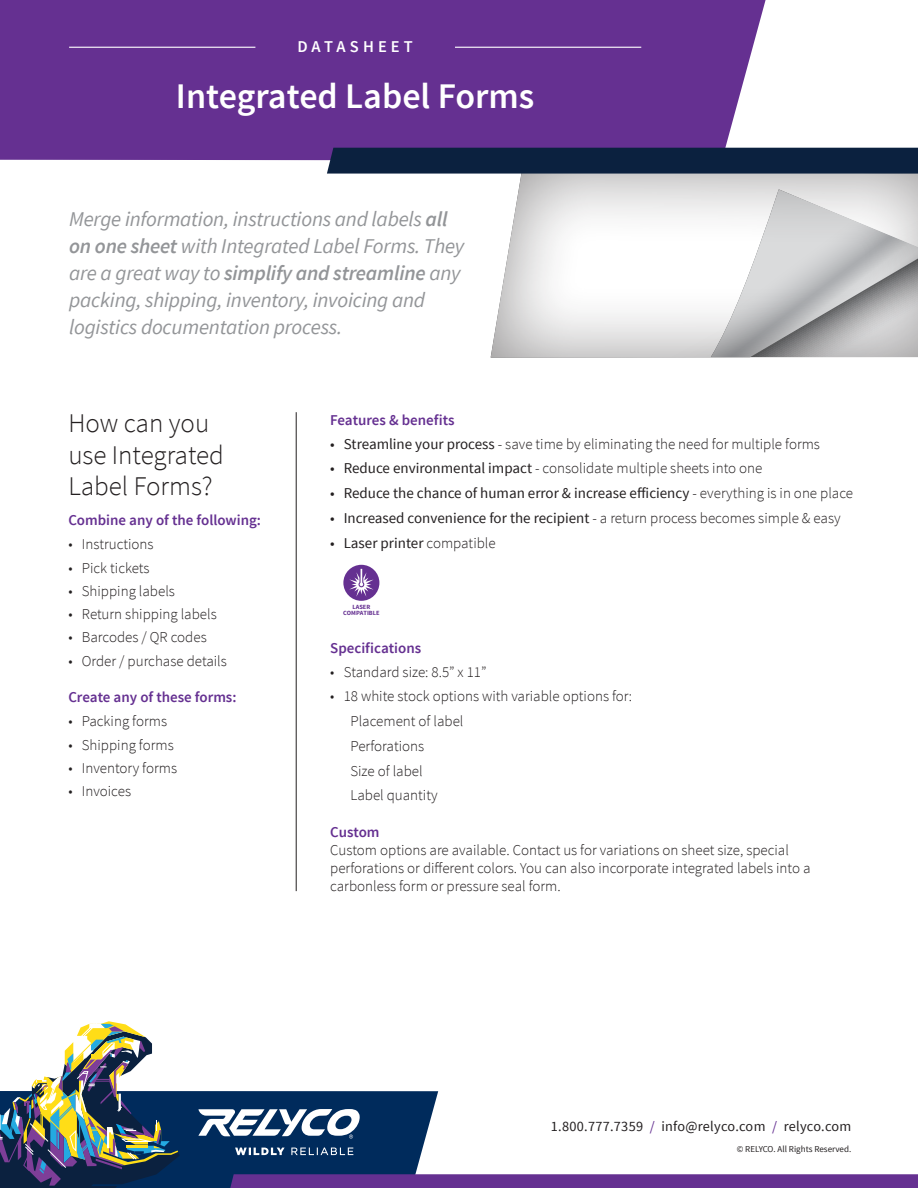
<style>
.page{position:relative;width:918px;height:1188px;background:#fff}
.page>*{position:absolute;margin:0;border:0;box-sizing:border-box;transform-origin:0 0}
.question{font:600 36px "Source Sans Pro";color:#fff}
.question-2{font:300 27px/31.5px "Source Sans Pro";color:#231f20}
.question-3{font:italic 21px/27px "Source Sans Pro";letter-spacing:-.01em;color:#939598}
.question-4{font:600 16.5px "Source Sans Pro";letter-spacing:.25em;color:#fff}
.question-5{font:300 15px/18px "Source Sans Pro";color:#231f20}
.t1{font:15px "Source Sans Pro";color:#231f20}
.question-6{font:600 15px "Source Sans Pro";color:#653091}
.question-7{font:14.25px "Source Sans Pro";letter-spacing:.02em;color:#231f20}
.question-8{font:9px "Source Sans Pro";color:#231f20}
.t2{font:700 6.3px/6.3px "Source Sans Pro";color:#653091;text-align:center}
.s1{font-weight:600}
.s2{font-weight:400}
.s3{font-weight:300}
.s4{color:#653091}
</style>
<div class="page">
<div style="left:489px;top:170px;width:429px;height:190px;background:#231f20;opacity:.5"></div>
<div style="left:0;top:0;width:766px;height:161px;background:#653091"></div>
<div style="left:327px;top:148px;width:591px;height:26px;background:#0b213f"></div>
<hr style="left:69px;top:47px;width:186px;height:1px;background:#fff">
<hr style="left:455px;top:47px;width:186px;height:1px;background:#fff">
<hr style="left:296px;top:412px;width:1px;height:479px;background:#231f20">
<div style="left:343px;top:565px;width:36px;height:36px;background:#653091;border-radius:50%"></div>
<svg style="left:349px;top:569px;width:25px;height:28px"></svg>
<svg style="left:0;top:1021px;width:918px;height:167px"></svg>
<p class="question-4" style="left:297px;top:36px;width:117px">DATASHEET</p>
<p class="question" style="left:176px;top:73px;width:360px">Integrated Label Forms</p>
<p class="question-3" style="left:69px;top:206px;width:397px">Merge information, instructions and labels <span class="s1">all on one sheet</span> with Integrated Label Forms. They are a great way to <span class="s1">simplify and streamline</span> any packing, shipping, inventory, invoicing and logistics documentation process.</p>
<p class="question-2" style="left:68px;top:408px;width:157px">How can you use Integrated<br>Label Forms?</p>
<p class="question-6" style="left:68px;top:511px;width:194px">Combine any of the following:</p>
<p class="question-5" style="left:68px;top:536px;width:87px">• Instructions</p>
<p class="question-5" style="left:68px;top:559px;width:83px">• Pick tickets</p>
<p class="question-5" style="left:68px;top:582px;width:108px">• Shipping labels</p>
<p class="question-5" style="left:68px;top:605px;width:150px">• Return shipping labels</p>
<p class="question-5" style="left:68px;top:629px;width:140px">• Barcodes / QR codes</p>
<p class="question-5" style="left:68px;top:652px;width:160px">• Order / purchase details</p>
<p class="question-6" style="left:68px;top:688px;width:170px">Create any of these forms:</p>
<p class="question-5" style="left:68px;top:713px;width:100px">• Packing forms</p>
<p class="question-5" style="left:68px;top:736px;width:107px">• Shipping forms</p>
<p class="question-5" style="left:68px;top:759px;width:110px">• Inventory forms</p>
<p class="question-5" style="left:68px;top:782px;width:64px">• Invoices</p>
<p class="question-6" style="left:330px;top:410px;width:126px">Features &amp; benefits</p>
<p class="question-5" style="left:330px;top:435px;width:491px"><span class="s2">• Streamline your process</span> - save time by eliminating the need for multiple forms</p>
<p class="question-5" style="left:330px;top:459px;width:434px"><span class="s2">• Reduce environmental impact</span> - consolidate multiple sheets into one</p>
<p class="t1" style="left:330px;top:484px;width:524px">• Reduce the chance of human error &amp; increase efficiency <span class="s3">- everything is in one place</span></p>
<p class="t1" style="left:330px;top:508px;width:512px">• Increased convenience for the recipient <span class="s3">- a return process becomes simple &amp; easy</span></p>
<p class="t1" style="left:330px;top:533px;width:167px">• Laser printer <span class="s3">compatible</span></p>
<p class="t2" style="left:343px;top:604px;width:38px">LASER<br>COMPATIBLE</p>
<p class="question-6" style="left:330px;top:638px;width:93px">Specifications</p>
<p class="question-5" style="left:330px;top:663px;width:158px">• Standard size: 8.5” x 11”</p>
<p class="question-5" style="left:330px;top:687px;width:303px">• 18 white stock options with variable options for:</p>
<p class="question-5" style="left:350px;top:712px;width:115px">Placement of label</p>
<p class="question-5" style="left:350px;top:737px;width:75px">Perforations</p>
<p class="question-5" style="left:350px;top:762px;width:74px">Size of label</p>
<p class="question-5" style="left:350px;top:786px;width:89px">Label quantity</p>
<p class="question-6" style="left:330px;top:823px;width:51px">Custom</p>
<p class="question-5" style="left:330px;top:841px;width:482px">Custom options are available. Contact us for variations on sheet size, special perforations or different colors. You can also incorporate integrated labels into a carbonless form or pressure seal form.</p>
<p class="question-7" style="left:551px;top:1117px;width:302px">1.800.777.7359 <span class="s4">/</span> info@relyco.com <span class="s4">/</span> relyco.com</p>
<p class="question-8" style="left:737px;top:1143px;width:116px">© RELYCO. All Rights Reserved.</p>
</div>
